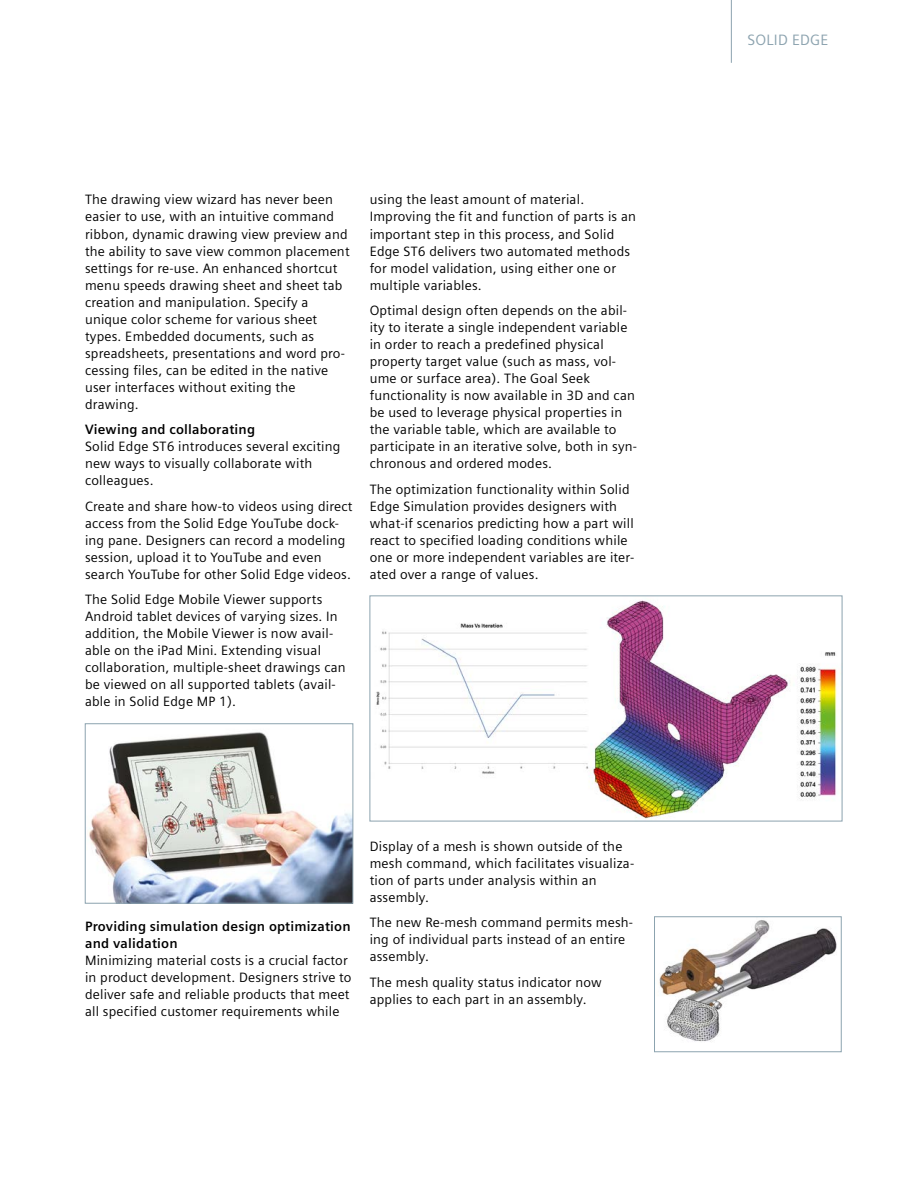
<style>
.page{position:relative;width:918px;height:1188px;background:#fff}
.page>*{position:absolute;margin:0;border:0;box-sizing:border-box;transform-origin:0 0}
.Product_tab__10pt_0{font:15px "Siemens Sans";letter-spacing:.015em;color:#8ca3af}
._04__Copy___9pt_4mm{font:13.5px/17px "Siemens Sans";letter-spacing:.015em;color:#000}
._04__Headline_paragr{font:700 13.5px/17px "Siemens Sans";letter-spacing:.015em;color:#000}
</style>
<div class="page">
<img style="left:88px;top:732px;width:263px;height:169px">
<div style="left:85px;top:724px;width:268px;height:179px;border:1px solid #8ca3af"></div>
<img style="left:376px;top:600px;width:461px;height:219px">
<img style="left:659px;top:920px;width:178px;height:122px">
<div style="left:654px;top:917px;width:187px;height:135px;border:1px solid #8ca3af"></div>
<hr style="left:731px;top:0;width:1px;height:63px;background:#8ca3af">
<p class="_04__Copy___9pt_4mm" style="left:85px;top:191px;width:266px">The drawing view wizard has never been easier to use, with an intuitive command ribbon, dynamic drawing view preview and the ability to save view common placement settings for re-use. An enhanced shortcut menu speeds drawing sheet and sheet tab creation and manipulation. Specify a unique color scheme for various sheet types. Embedded documents, such as spreadsheets, presentations and word pro&shy;cessing files, can be edited in the native user interfaces without exiting the drawing.</p>
<p class="_04__Headline_paragr" style="left:85px;top:421px;width:172px">Viewing and collaborating</p>
<p class="_04__Copy___9pt_4mm" style="left:85px;top:438px;width:257px">Solid Edge ST6 introduces several exciting new ways to visually collaborate with colleagues.</p>
<p class="_04__Copy___9pt_4mm" style="left:85px;top:498px;width:269px">Create and share how-to videos using direct access from the Solid Edge YouTube dock&shy;ing pane. Designers can record a modeling session, upload it to YouTube and even search YouTube for other Solid Edge videos.</p>
<p class="_04__Copy___9pt_4mm" style="left:85px;top:591px;width:262px">The Solid Edge Mobile Viewer supports Android tablet devices of varying sizes. In addition, the Mobile Viewer is now avail&shy;able on the iPad Mini. Extending visual collaboration, multiple-sheet drawings can be viewed on all supported tablets (avail&shy;able in Solid Edge MP 1).</p>
<p class="_04__Copy___9pt_4mm" style="left:370px;top:191px;width:268px">using the least amount of material.<br>Improving the fit and function of parts is an important step in this process, and Solid Edge ST6 delivers two automated methods for model validation, using either one or multiple variables.</p>
<p class="_04__Copy___9pt_4mm" style="left:370px;top:302px;width:269px">Optimal design often depends on the abil&shy;ity to iterate a single independent variable in order to reach a predefined physical property target value (such as mass, vol&shy;ume or surface area). The Goal Seek functionality is now available in 3D and can be used to leverage physical properties in the variable table, which are available to participate in an iterative solve, both in syn&shy;chronous and ordered modes.</p>
<p class="_04__Copy___9pt_4mm" style="left:370px;top:481px;width:266px">The optimization functionality within Solid Edge Simulation provides designers with what-if scenarios predicting how a part will react to specified loading conditions while one or more independent variables are iter&shy;ated over a range of values.</p>
<p class="_04__Headline_paragr" style="left:85px;top:918px;width:267px">Providing simulation design optimization and validation</p>
<p class="_04__Copy___9pt_4mm" style="left:85px;top:952px;width:268px">Minimizing material costs is a crucial factor in product development. Designers strive to deliver safe and reliable products that meet all specified customer requirements while</p>
<p class="_04__Copy___9pt_4mm" style="left:370px;top:838px;width:266px">Display of a mesh is shown outside of the mesh command, which facilitates visualiza&shy;tion of parts under analysis within an assembly.</p>
<p class="_04__Copy___9pt_4mm" style="left:370px;top:914px;width:265px">The new Re-mesh command permits mesh&shy;ing of individual parts instead of an entire assembly.</p>
<p class="_04__Copy___9pt_4mm" style="left:370px;top:974px;width:234px">The mesh quality status indicator now applies to each part in an assembly.</p>
<p class="Product_tab__10pt_0" style="left:748px;top:32px;width:83px">SOLID EDGE</p>
</div>
